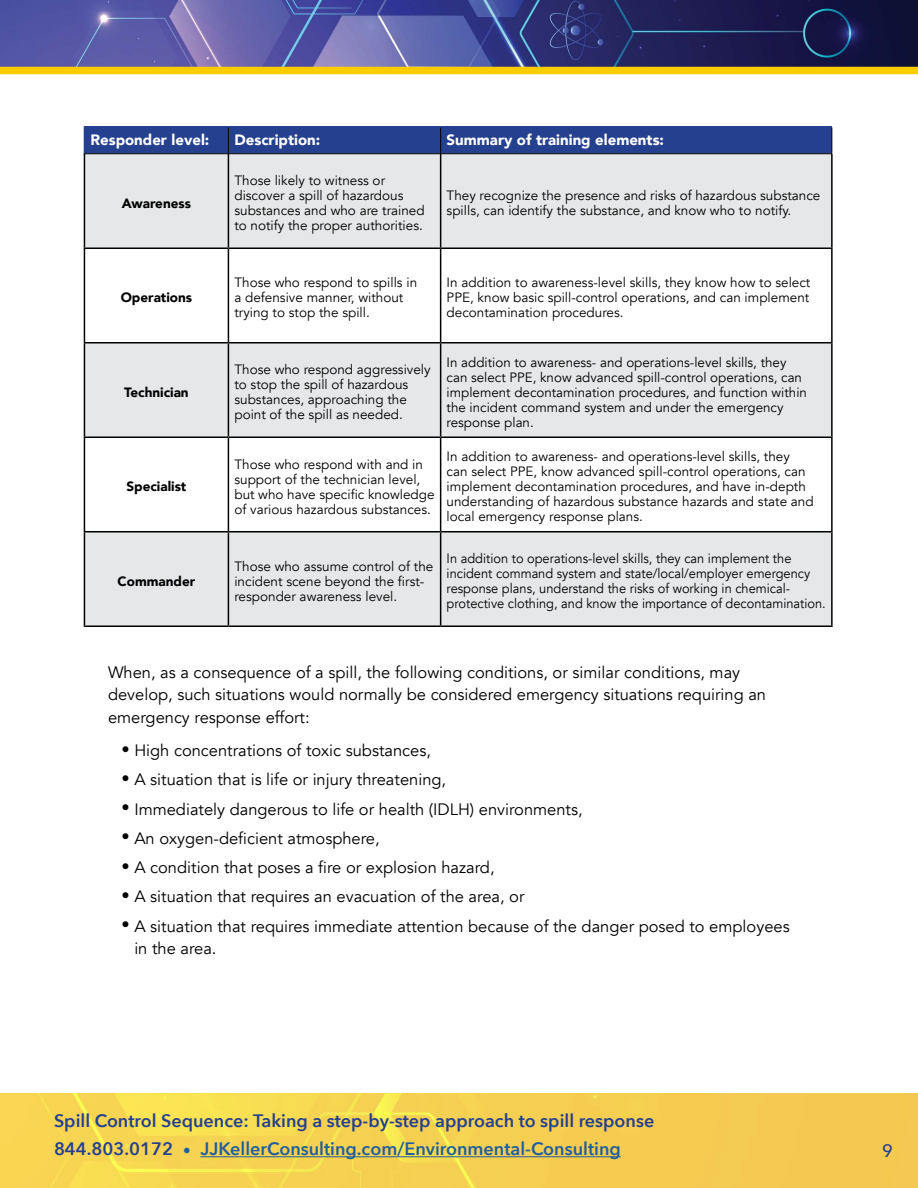
<style>
.page{position:relative;width:918px;height:1188px;background:#fff}
.page>*{position:absolute;margin:0;border:0;box-sizing:border-box;transform-origin:0 0}
.t1{font:600 18px/28.5px "Avenir Next";color:#25408f}
.t2{font:500 18px "Avenir Next";color:#25408f}
.t3{font:16.5px/22.5px "Avenir";color:#000}
.t4{font:900 15px "Avenir";color:#fff}
.t5{font:13.5px/15px "Avenir";color:#000}
.t6{font:13.5px/15px "Avenir";color:#000;scale:.95 1}
.t7{font:900 13.5px "Avenir";color:#000}
.s1{font-family:"Minion Pro";font-weight:400;font-size:21px;color:#215e9e}
.s2{color:#215e9e}
</style>
<div class="page">
<img style="left:0;top:1094px;width:918px;height:94px">
<img style="left:0;top:0;width:918px;height:67px">
<div style="left:0;top:67px;width:918px;height:7px;background:#fecd00"></div>
<svg style="left:85px;top:154px;width:746px;height:472px;fill:#e6e7e8"></svg>
<hr style="left:84px;top:154px;width:1px;height:94px;background:#000">
<hr style="left:228px;top:154px;width:1px;height:94px;background:#000">
<hr style="left:440px;top:154px;width:1px;height:94px;background:#000">
<hr style="left:831px;top:154px;width:2px;height:94px;background:#000">
<hr style="left:84px;top:248px;width:144px;height:1px;background:#000">
<hr style="left:84px;top:249px;width:1px;height:93px;background:#000">
<hr style="left:228px;top:248px;width:213px;height:1px;background:#000">
<hr style="left:228px;top:249px;width:1px;height:93px;background:#000">
<hr style="left:441px;top:248px;width:392px;height:1px;background:#000">
<hr style="left:440px;top:249px;width:1px;height:93px;background:#000">
<hr style="left:831px;top:249px;width:2px;height:93px;background:#000">
<hr style="left:84px;top:342px;width:144px;height:2px;background:#000">
<hr style="left:84px;top:344px;width:1px;height:92px;background:#000">
<hr style="left:228px;top:342px;width:213px;height:2px;background:#000">
<hr style="left:228px;top:344px;width:1px;height:92px;background:#000">
<hr style="left:441px;top:342px;width:392px;height:2px;background:#000">
<hr style="left:440px;top:344px;width:1px;height:92px;background:#000">
<hr style="left:831px;top:344px;width:2px;height:92px;background:#000">
<hr style="left:84px;top:436px;width:144px;height:2px;background:#000">
<hr style="left:84px;top:438px;width:1px;height:93px;background:#000">
<hr style="left:228px;top:436px;width:213px;height:2px;background:#000">
<hr style="left:228px;top:438px;width:1px;height:93px;background:#000">
<hr style="left:441px;top:436px;width:392px;height:2px;background:#000">
<hr style="left:440px;top:438px;width:1px;height:93px;background:#000">
<hr style="left:831px;top:438px;width:2px;height:93px;background:#000">
<hr style="left:84px;top:531px;width:144px;height:1px;background:#000">
<hr style="left:84px;top:532px;width:1px;height:94px;background:#000">
<hr style="left:228px;top:531px;width:213px;height:1px;background:#000">
<hr style="left:228px;top:532px;width:1px;height:94px;background:#000">
<hr style="left:441px;top:531px;width:392px;height:1px;background:#000">
<hr style="left:440px;top:532px;width:1px;height:94px;background:#000">
<hr style="left:831px;top:532px;width:2px;height:94px;background:#000">
<hr style="left:84px;top:626px;width:144px;height:1px;background:#000">
<hr style="left:228px;top:626px;width:213px;height:1px;background:#000">
<hr style="left:441px;top:626px;width:392px;height:1px;background:#000">
<hr style="left:84px;top:126px;width:144px;height:2px;background:#25408f">
<hr style="left:228px;top:126px;width:213px;height:2px;background:#25408f">
<hr style="left:441px;top:126px;width:391px;height:2px;background:#25408f">
<div style="left:84px;top:127px;width:749px;height:27px;background:#25408f"></div>
<hr style="left:84px;top:153px;width:144px;height:1px;background:#000">
<hr style="left:228px;top:153px;width:213px;height:1px;background:#000">
<hr style="left:441px;top:153px;width:391px;height:1px;background:#000">
<hr style="left:200px;top:1156px;width:421px;height:1px;background:#215e9e">
<p class="t4" style="left:90px;top:127px;width:120px">Responder level:</p>
<p class="t4" style="left:234px;top:127px;width:87px">Description:</p>
<p class="t4" style="left:447px;top:127px;width:219px">Summary of training elements:</p>
<p class="t7" style="left:122px;top:191px;width:71px">Awareness</p>
<p class="t7" style="left:121px;top:286px;width:73px">Operations</p>
<p class="t7" style="left:124px;top:380px;width:66px">Technician</p>
<p class="t7" style="left:126px;top:475px;width:62px">Specialist</p>
<p class="t7" style="left:118px;top:569px;width:79px">Commander</p>
<p class="t5" style="left:234px;top:173px;width:192px">Those likely to witness or discover a spill of hazardous substances and who are trained to notify the proper authorities.</p>
<p class="t5" style="left:447px;top:188px;width:375px">They recognize the presence and risks of hazardous substance spills, can identify the substance, and know who to notify.</p>
<p class="t5" style="left:234px;top:275px;width:184px">Those who respond to spills in a defensive manner, without trying to stop the spill.</p>
<p class="t5" style="left:447px;top:275px;width:365px;text-align:justify">In addition to awareness-level skills, they know how to select PPE, know basic spill-control operations, and can implement decontamination procedures.</p>
<p class="t5" style="left:234px;top:362px;width:198px">Those who respond aggressively to stop the spill of hazardous substances, approaching the point of the spill as needed.</p>
<p class="t5" style="left:447px;top:355px;width:362px">In addition to awareness- and operations-level skills, they can select PPE, know advanced spill-control operations, can implement decontamination procedures, and function within the incident command system and under the emergency response plan.</p>
<p class="t5" style="left:234px;top:457px;width:202px">Those who respond with and in support of the technician level, but who have specific knowledge of various hazardous substances.</p>
<p class="t5" style="left:447px;top:449px;width:369px">In addition to awareness- and operations-level skills, they can select PPE, know advanced spill-control operations, can implement decontamination procedures, and have in-depth understanding of hazardous substance hazards and state and local emergency response plans.</p>
<p class="t5" style="left:234px;top:559px;width:201px">Those who assume control of the incident scene beyond the first&shy;responder awareness level.</p>
<p class="t6" style="left:447px;top:551px;width:401px">In addition to operations-level skills, they can implement the incident command system and state/local/employer emergency response plans, understand the risks of working in chemical&shy;protective clothing, and know the importance of decontamination.</p>
<p class="t3" style="left:108px;top:661px;width:660px">When, as a consequence of a spill, the following conditions, or similar conditions, may develop, such situations would normally be considered emergency situations requiring an emergency response effort:</p>
<p class="t3" style="left:121px;top:739px;width:311px">• High concentrations of toxic substances,</p>
<p class="t3" style="left:121px;top:769px;width:326px">• A situation that is life or injury threatening,</p>
<p class="t3" style="left:121px;top:798px;width:463px">• Immediately dangerous to life or health (IDLH) environments,</p>
<p class="t3" style="left:121px;top:827px;width:260px">• An oxygen-deficient atmosphere,</p>
<p class="t3" style="left:121px;top:857px;width:375px">• A condition that poses a fire or explosion hazard,</p>
<p class="t3" style="left:121px;top:886px;width:405px">• A situation that requires an evacuation of the area, or</p>
<p class="t3" style="left:134px;top:915px;width:657px;text-indent:-13px">• A situation that requires immediate attention because of the danger posed to employees in the area.</p>
<h1 class="t1" style="left:54px;top:1106px;width:602px">Spill Control Sequence: Taking a step-by-step approach to spill response<br>844.803.0172 <span class="s1">•</span> <span class="s2">JJKellerConsulting.com/Environmental-Consulting</span></h1>
<h1 class="t2" style="left:882px;top:1135px;width:12px">9</h1>
</div>
